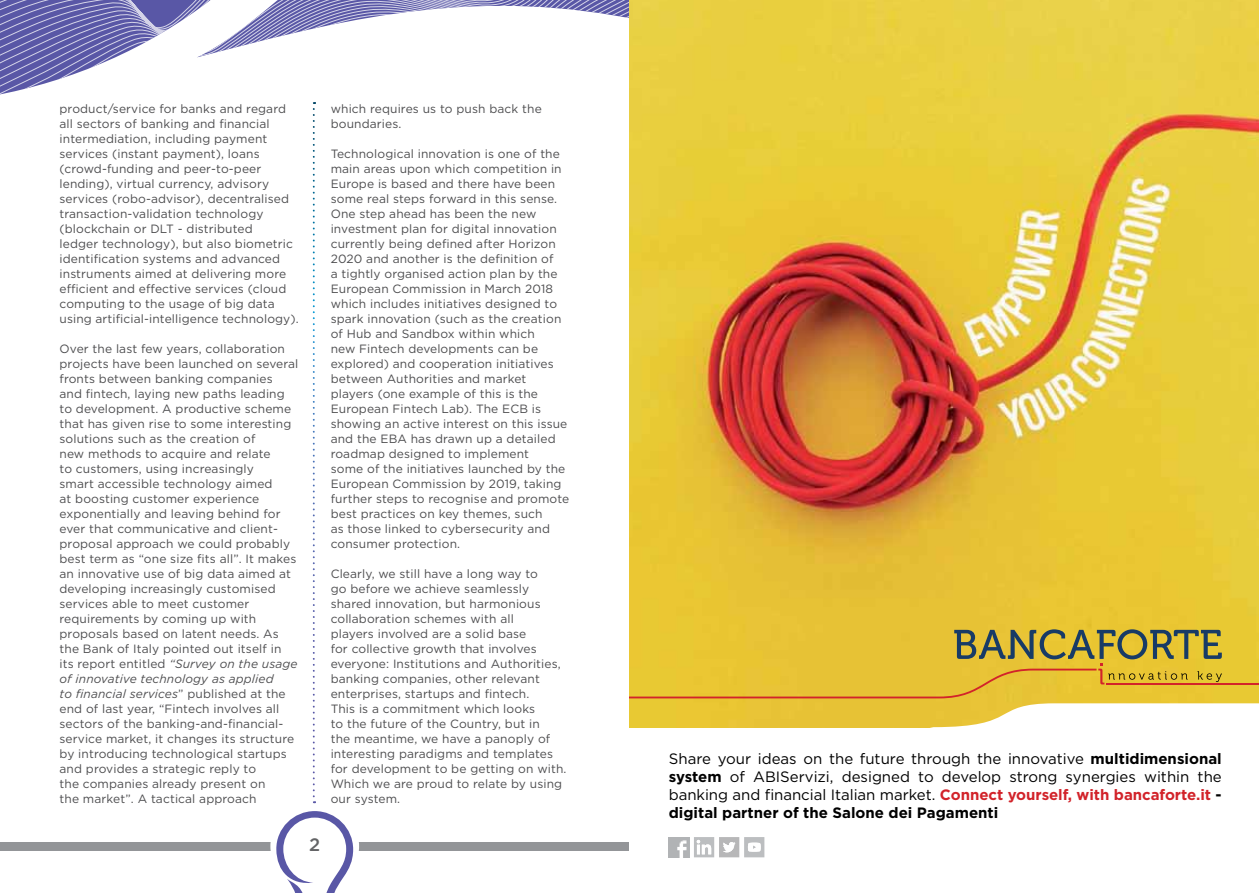
<style>
.page{position:relative;width:1259px;height:893px;background:#fff}
.page>*{position:absolute;margin:0;border:0;box-sizing:border-box;transform-origin:0 0}
.t1{font:500 18px "Gotham";color:#636466}
.t2{font:15px/18px "Gotham";letter-spacing:-.005em;color:#000;text-align:justify}
.t3{font:12px/15px "Gotham";letter-spacing:.01em;color:#4d4d4f}
.s1{font-style:italic}
.s2{font-weight:700}
.s3{font-weight:700;color:#d2232a}
</style>
<div class="page">
<div style="left:0;top:842px;width:1259px;height:8px;background:#939598"></div>
<div style="left:270px;top:802px;width:89px;height:88px;background:#fff;border-radius:50%"></div>
<svg style="left:276px;top:811px;width:77px;height:82px"></svg>
<svg style="left:0;top:0;width:629px;height:94px"></svg>
<svg style="left:313px;top:102px;width:2px;height:701px"></svg>
<div style="left:629px;top:0;width:630px;height:893px;background:#fff"></div>
<img style="left:629px;top:0;width:630px;height:629px">
<svg style="left:629px;top:629px;width:630px;height:99px;background:#debf4a"></svg>
<svg style="left:694px;top:837px;width:70px;height:20px"></svg>
<img style="left:669px;top:837px;width:20px;height:20px">
<p class="t3" style="left:60px;top:101px;width:241px">product/service for banks and regard all sectors of banking and financial intermediation, including payment services (instant payment), loans (crowd-funding and peer-to-peer lending), virtual currency, advisory services (robo-advisor), decentralised transaction-validation technology (blockchain or DLT - distributed<br>ledger technology), but also biometric identification systems and advanced instruments aimed at delivering more efficient and effective services (cloud computing to the usage of big data using artificial-intelligence technology).</p>
<p class="t3" style="left:60px;top:341px;width:240px">Over the last few years, collaboration projects have been launched on several fronts between banking companies<br>and fintech, laying new paths leading to development. A productive scheme that has given rise to some interesting solutions such as the creation of<br>new methods to acquire and relate<br>to customers, using increasingly<br>smart accessible technology aimed<br>at boosting customer experience exponentially and leaving behind for ever that communicative and client&shy;proposal approach we could probably best term as “one size fits all”. It makes an innovative use of big data aimed at developing increasingly customised services able to meet customer requirements by coming up with proposals based on latent needs. As the Bank of Italy pointed out itself in its report entitled <span class="s1">“Survey on the usage of innovative technology as applied<br>to financial services</span>” published at the end of last year, “Fintech involves all sectors of the banking-and-financial&shy;service market, it changes its structure by introducing technological startups and provides a strategic reply to<br>the companies already present on<br>the market”. A tactical approach</p>
<p class="t3" style="left:331px;top:101px;width:213px">which requires us to push back the boundaries.</p>
<p class="t3" style="left:331px;top:146px;width:240px">Technological innovation is one of the main areas upon which competition in Europe is based and there have been some real steps forward in this sense.<br>One step ahead has been the new investment plan for digital innovation currently being defined after Horizon 2020 and another is the definition of<br>a tightly organised action plan by the European Commission in March 2018 which includes initiatives designed to spark innovation (such as the creation of Hub and Sandbox within which<br>new Fintech developments can be explored) and cooperation initiatives between Authorities and market players (one example of this is the European Fintech Lab). The ECB is showing an active interest on this issue and the EBA has drawn up a detailed roadmap designed to implement<br>some of the initiatives launched by the European Commission by 2019, taking further steps to recognise and promote best practices on key themes, such<br>as those linked to cybersecurity and consumer protection.</p>
<p class="t3" style="left:331px;top:566px;width:237px">Clearly, we still have a long way to<br>go before we achieve seamlessly shared innovation, but harmonious collaboration schemes with all<br>players involved are a solid base<br>for collective growth that involves everyone: Institutions and Authorities, banking companies, other relevant enterprises, startups and fintech.<br>This is a commitment which looks<br>to the future of the Country, but in<br>the meantime, we have a panoply of interesting paradigms and templates for development to be getting on with.<br>Which we are proud to relate by using our system.</p>
<h1 class="t1" style="left:309px;top:832px;width:13px">2</h1>
<p class="t2" style="left:669px;top:749px;width:554px">Share your ideas on the future through the innovative <span class="s2">multidimensional system</span> of ABIServizi, designed to develop strong synergies within the banking and financial Italian market. <span class="s3">Connect yourself, with bancaforte.it</span> <span class="s2">- digital partner of the Salone dei Pagamenti</span></p>
</div>
